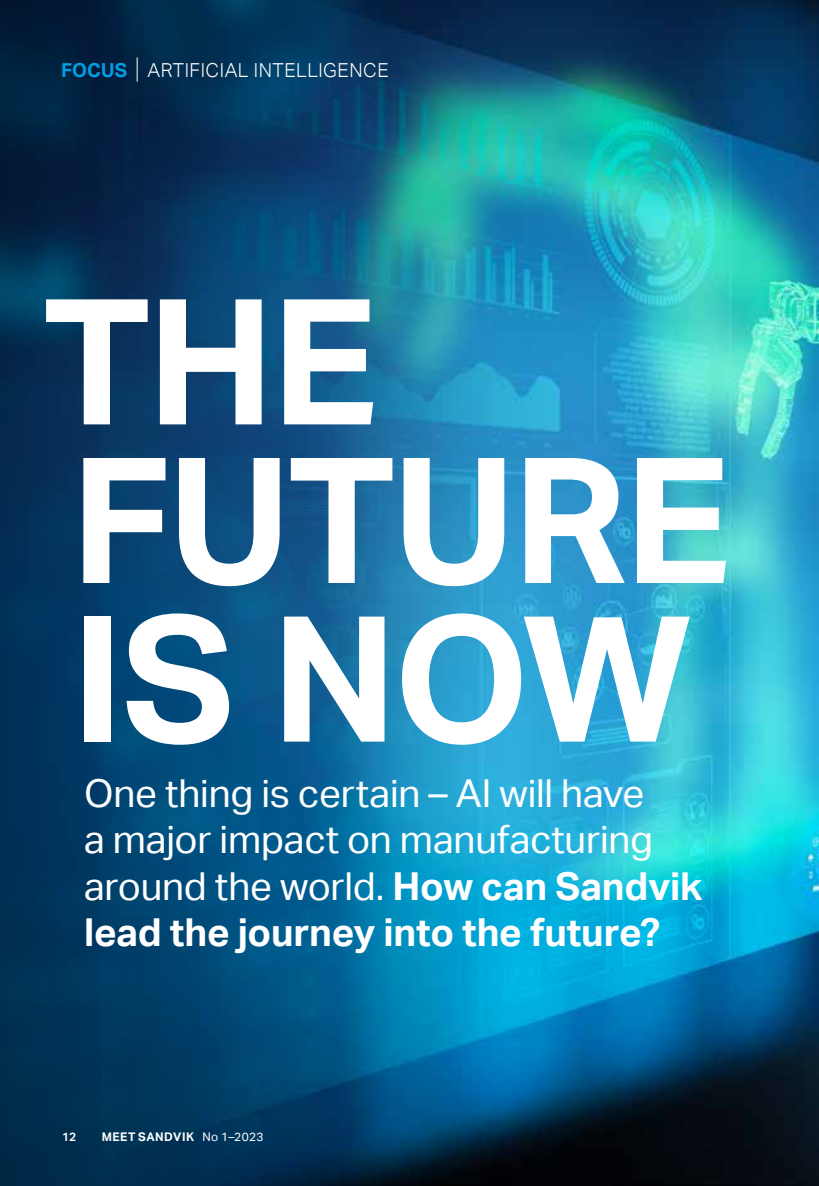
<style>
.page{position:relative;width:819px;height:1186px;background:#fff}
.page>*{position:absolute;margin:0;border:0;box-sizing:border-box;transform-origin:0 0}
.t1{font:700 175px/158.5px "Aktiv Grotesk";letter-spacing:-.015em;color:#fff}
.t2{font:38.5px/46.6px "Aktiv Grotesk";letter-spacing:-.005em;color:#fff}
.t3{font:300 19.25px "Aktiv Grotesk";letter-spacing:.025em;color:#fff}
.t4{font:700 11.9px "Aktiv Grotesk";letter-spacing:.04em;color:#fff}
.t5{font:600 11.9px "Aktiv Grotesk";color:#fff}
.s1{font-weight:700;color:#009fe3}
.s2{font-weight:700}
.s3{font-weight:400}
</style>
<div class="page">
<img style="left:0;top:0;width:819px;height:1186px">
<svg style="left:137px;top:57px;width:1px;height:25px"></svg>
<p class="t3" style="left:61px;top:59px;width:329px"><span class="s1">FOCUS</span> ARTIFICIAL INTELLIGENCE</p>
<h1 class="t1" style="left:43px;top:285px;width:688px">THE<br>FUTURE<br>IS NOW</h1>
<p class="t2" style="left:84px;top:770px;width:620px">One thing is certain – AI will have<br>a major impact on manufacturing around the world. <span class="s2">How can Sandvik lead the journey into the future?</span></p>
<p class="t5" style="left:62px;top:1130px;width:16px">12</p>
<p class="t4" style="left:102px;top:1130px;width:163px">MEET SANDVIK <span class="s3">No</span> <span class="s3">1–2023</span></p>
</div>
